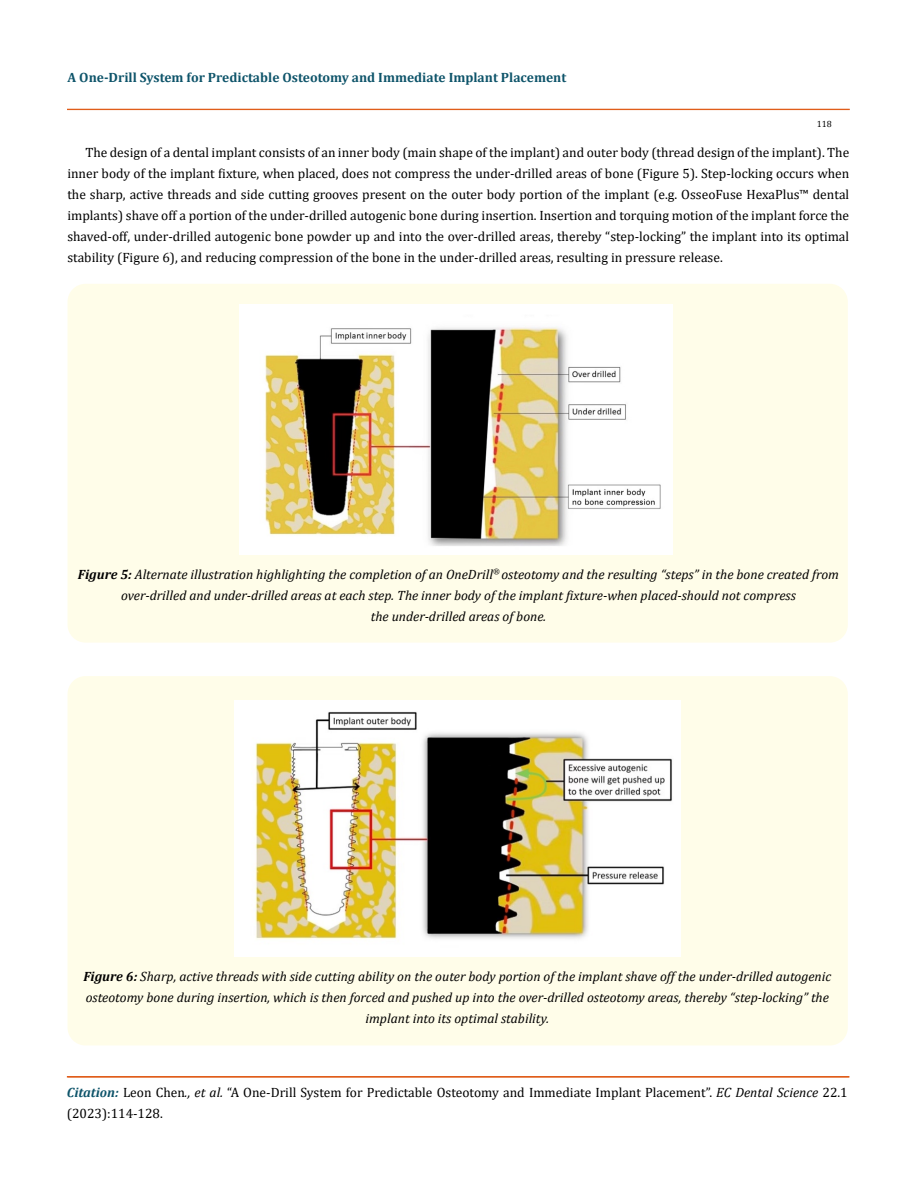
<style>
.page{position:relative;width:917px;height:1188px;background:#fff}
.page>*{position:absolute;margin:0;border:0;box-sizing:border-box;transform-origin:0 0}
.t1{font:13.5px/21px "Cambria";color:#000}
.t2{font:italic 13.5px/21px "Cambria";color:#000;text-align:center}
.t3{font:700 13.5px "Cambria";color:#0e546a}
.t4{font:9px "Cambria";color:#000}
.s1{font-weight:700}
.s2{font-weight:700;font-style:italic;color:#0e546a}
.s3{font-style:italic}
</style>
<div class="page">
<div style="left:67px;top:109px;width:782px;height:1px;border:1px solid #e05d1a"></div>
<div style="left:68px;top:284px;width:779px;height:359px;background:#fffde9;border-radius:18px"></div>
<img style="left:239px;top:305px;width:434px;height:250px">
<div style="left:68px;top:676px;width:779px;height:369px;background:#fffde9;border-radius:18px"></div>
<img style="left:234px;top:701px;width:446px;height:255px">
<p class="t3" style="left:68px;top:68px;width:500px">A One-Drill System for Predictable Osteotomy and Immediate Implant Placement</p>
<p class="t4" style="left:816px;top:118px;width:16px">118</p>
<p class="t1" style="left:67px;top:142px;width:783px;text-align:justify;text-indent:18px">The design of a dental implant consists of an inner body (main shape of the implant) and outer body (thread design of the implant). The inner body of the implant fixture, when placed, does not compress the under-drilled areas of bone (Figure 5). Step-locking occurs when the sharp, active threads and side cutting grooves present on the outer body portion of the implant (e.g. OsseoFuse HexaPlus™ dental implants) shave off a portion of the under-drilled autogenic bone during insertion. Insertion and torquing motion of the implant force the shaved-off, under-drilled autogenic bone powder up and into the over-drilled areas, thereby “step-locking” the implant into its optimal stability (Figure 6), and reducing compression of the bone in the under-drilled areas, resulting in pressure release.</p>
<p class="t2" style="left:78px;top:563px;width:762px"><span class="s1">Figure 5:</span> Alternate illustration highlighting the completion of an OneDrill<sup>®</sup> osteotomy and the resulting “steps” in the bone created from over-drilled and under-drilled areas at each step. The inner body of the implant fixture-when placed-should not compress<br>the under-drilled areas of bone.</p>
<p class="t2" style="left:83px;top:966px;width:749px"><span class="s1">Figure 6:</span> Sharp, active threads with side cutting ability on the outer body portion of the implant shave off the under-drilled autogenic osteotomy bone during insertion, which is then forced and pushed up into the over-drilled osteotomy areas, thereby “step-locking” the implant into its optimal stability.</p>
<p class="t1" style="left:67px;top:1082px;width:782px"><span class="s2">Citation:</span> Leon Chen<span class="s3">., et al.</span> “A One-Drill System for Predictable Osteotomy and Immediate Implant Placement”. <span class="s3">EC Dental Science</span> 22.1 (2023):114-128.</p>
</div>
